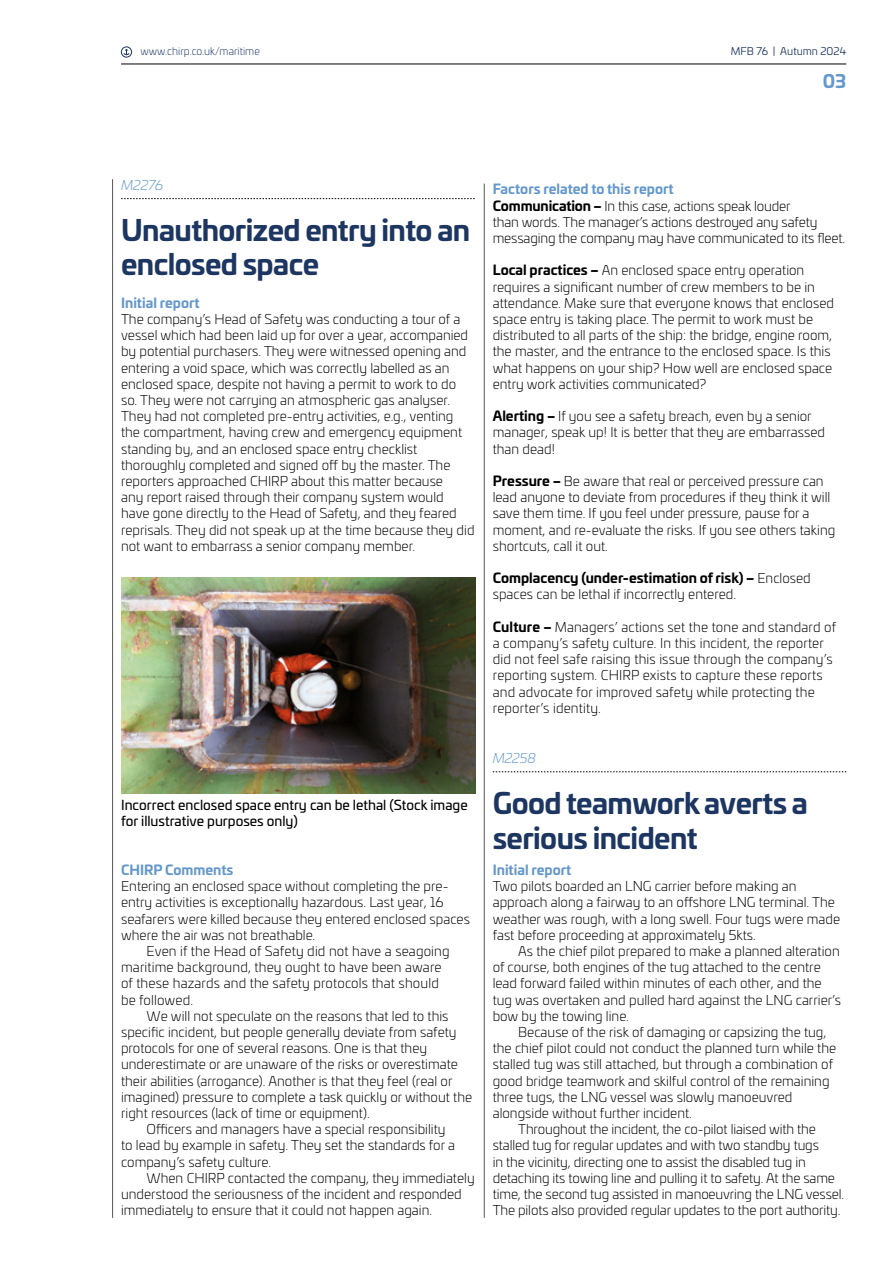
<style>
.page{position:relative;width:893px;height:1263px;background:#fff}
.page>*{position:absolute;margin:0;border:0;box-sizing:border-box;transform-origin:0 0}
.Heading_1{font:700 28.5px/34.2px "Univia Pro";letter-spacing:-.02em;color:#1d3661}
.t1{font:700 18px "Univia Pro";color:#6498cc}
.Body_Copy_No_Indent{font:300 13.5px/16.2px "Univia Pro";color:#000}
.Body_Copy{font:300 13.5px/16.2px "Univia Pro";color:#000}
.Captions{font:13.5px/16.2px "Univia Pro";color:#000}
.Heading_2{font:700 13.5px "Univia Pro";color:#6498cc}
.Report_Number{font:italic 300 13.5px "Univia Pro";letter-spacing:-.01em;color:#6498cc}
.t2{font:300 10.5px "Univia Pro";color:#1d3661}
.t3{font:10.5px "Univia Pro";color:#1d3661}
.s1{font-weight:700}
</style>
<div class="page">
<hr style="left:121px;top:64px;width:725px;height:1px;background:#000">
<svg style="left:121px;top:46px;width:11px;height:12px"></svg>
<hr style="left:112px;top:179px;width:1px;height:1039px;background:#555656">
<svg style="left:121px;top:198px;width:354px;height:1px"></svg>
<img style="left:121px;top:577px;width:354px;height:217px">
<hr style="left:484px;top:184px;width:1px;height:1034px;background:#555656">
<svg style="left:493px;top:771px;width:353px;height:1px"></svg>
<p class="t2" style="left:140px;top:44px;width:121px">www.chirp.co.uk/maritime</p>
<p class="t3" style="left:731px;top:44px;width:117px">MFB 76 | Autumn 2024</p>
<h2 class="t1" style="left:823px;top:67px;width:25px">03</h2>
<p class="Report_Number" style="left:121px;top:175px;width:44px">M2276</p>
<p class="Heading_1" style="left:121px;top:211px;width:351px">Unauthorized entry into an enclosed space</p>
<p class="Heading_2" style="left:121px;top:292px;width:80px">Initial report</p>
<p class="Body_Copy_No_Indent" style="left:121px;top:310px;width:355px">The company’s Head of Safety was conducting a tour of a vessel which had been laid up for over a year, accompanied by potential purchasers. They were witnessed opening and entering a void space, which was correctly labelled as an enclosed space, despite not having a permit to work to do so. They were not carrying an atmospheric gas analyser.<br>They had not completed pre-entry activities, e.g., venting the compartment, having crew and emergency equipment standing by, and an enclosed space entry checklist thoroughly completed and signed off by the master. The reporters approached CHIRP about this matter because<br>any report raised through their company system would have gone directly to the Head of Safety, and they feared reprisals. They did not speak up at the time because they did not want to embarrass a senior company member.</p>
<p class="Captions" style="left:121px;top:796px;width:348px">Incorrect enclosed space entry can be lethal (Stock image for illustrative purposes only)</p>
<p class="Heading_2" style="left:121px;top:859px;width:114px">CHIRP Comments</p>
<p class="Body_Copy_No_Indent" style="left:121px;top:877px;width:350px">Entering an enclosed space without completing the pre&shy;entry activities is exceptionally hazardous. Last year, 16 seafarers were killed because they entered enclosed spaces where the air was not breathable.</p>
<p class="Body_Copy" style="left:121px;top:942px;width:330px;text-indent:26px">Even if the Head of Safety did not have a seagoing maritime background, they ought to have been aware of these hazards and the safety protocols that should be followed.</p>
<p class="Body_Copy" style="left:121px;top:1007px;width:353px;text-indent:26px">We will not speculate on the reasons that led to this specific incident, but people generally deviate from safety protocols for one of several reasons. One is that they underestimate or are unaware of the risks or overestimate their abilities (arrogance). Another is that they feel (real or imagined) pressure to complete a task quickly or without the right resources (lack of time or equipment).</p>
<p class="Body_Copy" style="left:121px;top:1120px;width:336px;text-indent:26px">Officers and managers have a special responsibility to lead by example in safety. They set the standards for a company’s safety culture.</p>
<p class="Body_Copy" style="left:121px;top:1169px;width:355px;text-indent:26px">When CHIRP contacted the company, they immediately understood the seriousness of the incident and responded immediately to ensure that it could not happen again.</p>
<p class="Heading_2" style="left:493px;top:179px;width:182px">Factors related to this report</p>
<p class="Body_Copy_No_Indent" style="left:493px;top:197px;width:354px"><span class="s1">Communication –</span> In this case, actions speak louder<br>than words. The manager’s actions destroyed any safety messaging the company may have communicated to its fleet.</p>
<p class="Body_Copy_No_Indent" style="left:493px;top:262px;width:343px"><span class="s1">Local practices –</span> An enclosed space entry operation requires a significant number of crew members to be in attendance. Make sure that everyone knows that enclosed space entry is taking place. The permit to work must be distributed to all parts of the ship: the bridge, engine room, the master, and the entrance to the enclosed space. Is this what happens on your ship? How well are enclosed space entry work activities communicated?</p>
<p class="Body_Copy_No_Indent" style="left:493px;top:408px;width:334px"><span class="s1">Alerting –</span> If you see a safety breach, even by a senior manager, speak up! It is better that they are embarrassed than dead!</p>
<p class="Body_Copy_No_Indent" style="left:493px;top:472px;width:344px"><span class="s1">Pressure –</span> Be aware that real or perceived pressure can lead anyone to deviate from procedures if they think it will save them time. If you feel under pressure, pause for a moment, and re-evaluate the risks. If you see others taking shortcuts, call it out.</p>
<p class="Body_Copy_No_Indent" style="left:493px;top:570px;width:320px"><span class="s1">Complacency (under-estimation of risk) –</span> Enclosed spaces can be lethal if incorrectly entered.</p>
<p class="Body_Copy_No_Indent" style="left:493px;top:618px;width:345px"><span class="s1">Culture –</span> Managers’ actions set the tone and standard of a company’s safety culture. In this incident, the reporter did not feel safe raising this issue through the company’s reporting system. CHIRP exists to capture these reports and advocate for improved safety while protecting the reporter’s identity.</p>
<p class="Report_Number" style="left:493px;top:749px;width:45px">M2258</p>
<p class="Heading_1" style="left:493px;top:784px;width:317px">Good teamwork averts a serious incident</p>
<p class="Heading_2" style="left:493px;top:859px;width:80px">Initial report</p>
<p class="Body_Copy_No_Indent" style="left:493px;top:877px;width:349px">Two pilots boarded an LNG carrier before making an approach along a fairway to an offshore LNG terminal. The weather was rough, with a long swell. Four tugs were made fast before proceeding at approximately 5kts.</p>
<p class="Body_Copy" style="left:493px;top:942px;width:350px;text-indent:26px">As the chief pilot prepared to make a planned alteration of course, both engines of the tug attached to the centre lead forward failed within minutes of each other, and the tug was overtaken and pulled hard against the LNG carrier’s bow by the towing line.</p>
<p class="Body_Copy" style="left:493px;top:1023px;width:345px;text-indent:26px">Because of the risk of damaging or capsizing the tug, the chief pilot could not conduct the planned turn while the stalled tug was still attached, but through a combination of good bridge teamwork and skilful control of the remaining three tugs, the LNG vessel was slowly manoeuvred alongside without further incident.</p>
<p class="Body_Copy" style="left:493px;top:1120px;width:353px;text-indent:26px">Throughout the incident, the co-pilot liaised with the stalled tug for regular updates and with two standby tugs<br>in the vicinity, directing one to assist the disabled tug in detaching its towing line and pulling it to safety. At the same time, the second tug assisted in manoeuvring the LNG vessel.<br>The pilots also provided regular updates to the port authority.</p>
</div>
